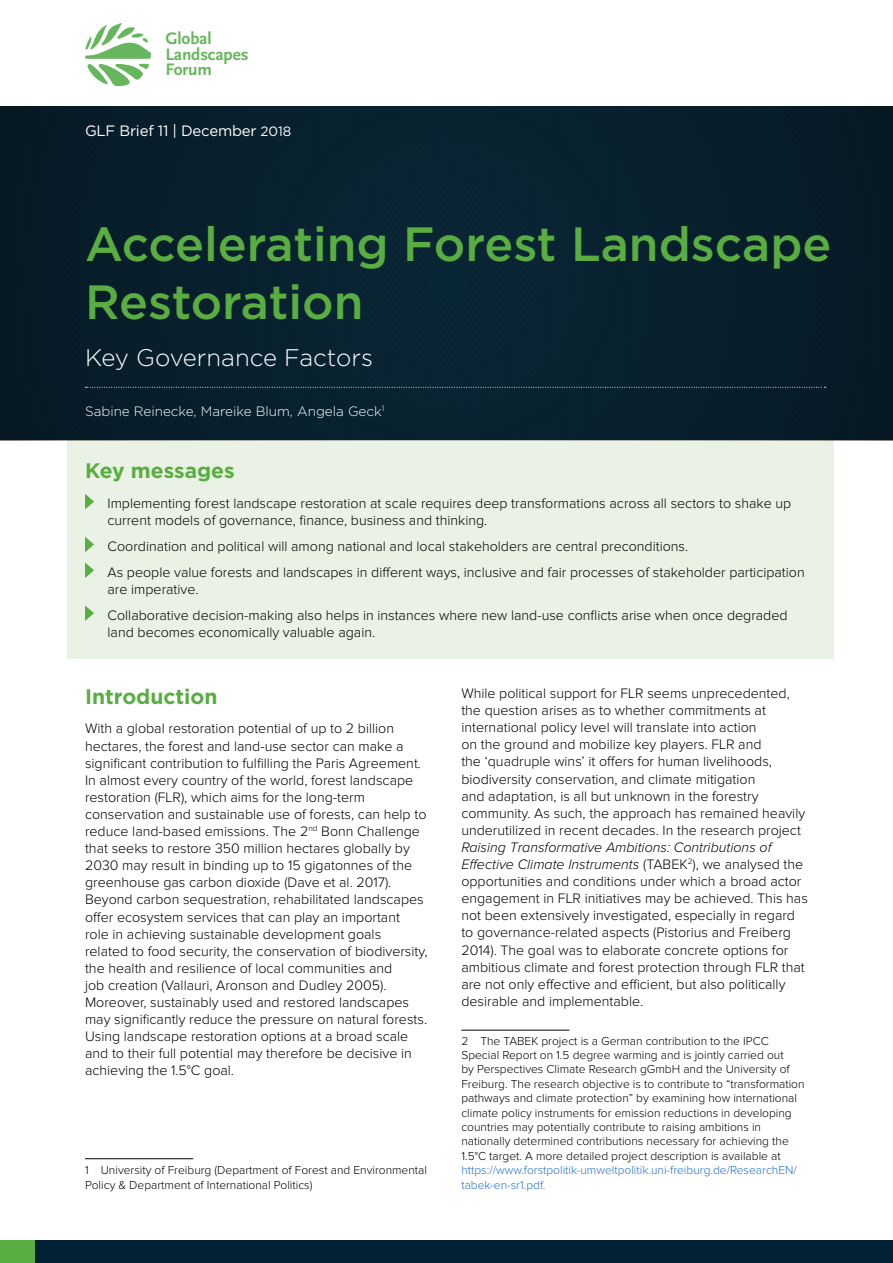
<style>
.page{position:relative;width:893px;height:1263px;background:#fff}
.page>*{position:absolute;margin:0;border:0;box-sizing:border-box;transform-origin:0 0}
.t1{font:500 48px/57.6px "Gotham";color:#59ad41}
.t2{font:300 24px "Gotham";color:#fff}
.t3{font:700 21px "Gotham";color:#59ad41}
.t4{font:700 17.4px/15.3px "Scala Sans Pro";letter-spacing:-.01em;color:#66b65d}
.t5{font:15px "Gotham";letter-spacing:-.015em;color:#fff}
.t6{font:300 14.25px/17.1px "Proxima Nova";color:#000}
.t7{font:300 13.5px "Gotham";color:#fff}
.t8{font:300 12px/14.4px "Proxima Nova";color:#000}
.t9{font:300 12px/14.4px "Proxima Nova";color:#2170db}
.s1{font-size:13.5px}
.s2{font-style:italic}
</style>
<div class="page">
<div style="left:67px;top:401px;width:766px;height:258px;background:#e9f2e4"></div>
<div style="left:0;top:106px;width:893px;height:334px;background:#08202d"></div>
<div style="left:0;top:1240px;width:35px;height:23px;background:#59ad41"></div>
<div style="left:35px;top:1240px;width:858px;height:23px;background:#002234"></div>
<svg style="left:85px;top:494px;width:9px;height:15px"></svg>
<svg style="left:85px;top:537px;width:9px;height:15px"></svg>
<svg style="left:85px;top:562px;width:9px;height:16px"></svg>
<svg style="left:85px;top:605px;width:9px;height:16px"></svg>
<svg style="left:85px;top:23px;width:66px;height:63px"></svg>
<hr style="left:461px;top:1030px;width:108px;height:1px;background:#000">
<hr style="left:85px;top:1158px;width:108px;height:1px;background:#000">
<p class="t4" style="left:165px;top:31px;width:84px">Global<br>Landscapes<br>Forum</p>
<p class="t5" style="left:85px;top:121px;width:208px">GLF Brief 11 | December <span class="s1">2018</span></p>
<h1 class="t1" style="left:85px;top:215px;width:748px">Accelerating Forest Landscape<br>Restoration</h1>
<h2 class="t2" style="left:85px;top:343px;width:289px">Key Governance Factors</h2>
<p class="t7" style="left:85px;top:402px;width:301px">Sabine Reinecke, Mareike Blum, Angela Geck<sup>1</sup></p>
<h3 class="t3" style="left:85px;top:457px;width:151px">Key messages</h3>
<p class="t6" style="left:108px;top:496px;width:685px">Implementing forest landscape restoration at scale requires deep transformations across all sectors to shake up current models of governance, finance, business and thinking.</p>
<p class="t6" style="left:108px;top:534px;width:699px;line-height:25.8px">Coordination and political will among national and local stakeholders are central preconditions.<br>As people value forests and landscapes in different ways, inclusive and fair processes of stakeholder participation</p>
<p class="t6" style="left:108px;top:577px;width:682px;line-height:25.8px">are imperative.<br>Collaborative decision-making also helps in instances where new land-use conflicts arise when once degraded</p>
<p class="t6" style="left:108px;top:624px;width:269px">land becomes economically valuable again.</p>
<h3 class="t3" style="left:85px;top:682px;width:134px">Introduction</h3>
<p class="t6" style="left:85px;top:721px;width:344px">With a global restoration potential of up to 2 billion hectares, the forest and land-use sector can make a significant contribution to fulfilling the Paris Agreement.<br>In almost every country of the world, forest landscape restoration (FLR), which aims for the long-term conservation and sustainable use of forests, can help to reduce land-based emissions. The 2<sup>nd</sup> Bonn Challenge that seeks to restore 350 million hectares globally by 2030 may result in binding up to 15 gigatonnes of the greenhouse gas carbon dioxide (Dave et al. 2017).<br>Beyond carbon sequestration, rehabilitated landscapes offer ecosystem services that can play an important<br>role in achieving sustainable development goals related to food security, the conservation of biodiversity, the health and resilience of local communities and<br>job creation (Vallauri, Aronson and Dudley 2005).<br>Moreover, sustainably used and restored landscapes may significantly reduce the pressure on natural forests.<br>Using landscape restoration options at a broad scale and to their full potential may therefore be decisive in achieving the 1.5°C goal.</p>
<p class="t8" style="left:85px;top:1163px;width:343px">1 University of Freiburg (Department of Forest and Environmental<br>Policy &amp; Department of International Politics)</p>
<p class="t6" style="left:461px;top:685px;width:345px">While political support for FLR seems unprecedented, the question arises as to whether commitments at international policy level will translate into action<br>on the ground and mobilize key players. FLR and<br>the ‘quadruple wins’ it offers for human livelihoods, biodiversity conservation, and climate mitigation<br>and adaptation, is all but unknown in the forestry community. As such, the approach has remained heavily underutilized in recent decades. In the research project</p>
<p class="t6" style="left:461px;top:839px;width:348px"><span class="s2">Raising Transformative Ambitions: Contributions of Effective Climate Instruments</span> (TABEK<sup>2</sup>), we analysed the opportunities and conditions under which a broad actor engagement in FLR initiatives may be achieved. This has not been extensively investigated, especially in regard to governance-related aspects (Pistorius and Freiberg 2014). The goal was to elaborate concrete options for ambitious climate and forest protection through FLR that are not only effective and efficient, but also politically desirable and implementable.</p>
<p class="t8" style="left:461px;top:1034px;width:345px">2 The TABEK project is a German contribution to the IPCC Special Report on 1.5 degree warming and is jointly carried out<br>by Perspectives Climate Research gGmbH and the University of Freiburg. The research objective is to contribute to “transformation pathways and climate protection” by examining how international climate policy instruments for emission reductions in developing countries may potentially contribute to raising ambitions in nationally determined contributions necessary for achieving the 1.5°C target. A more detailed project description is available at</p>
<p class="t9" style="left:461px;top:1163px;width:337px">https://www.forstpolitik-umweltpolitik.uni-freiburg.de/ResearchEN/ tabek-en-sr1.pdf.</p>
</div>
